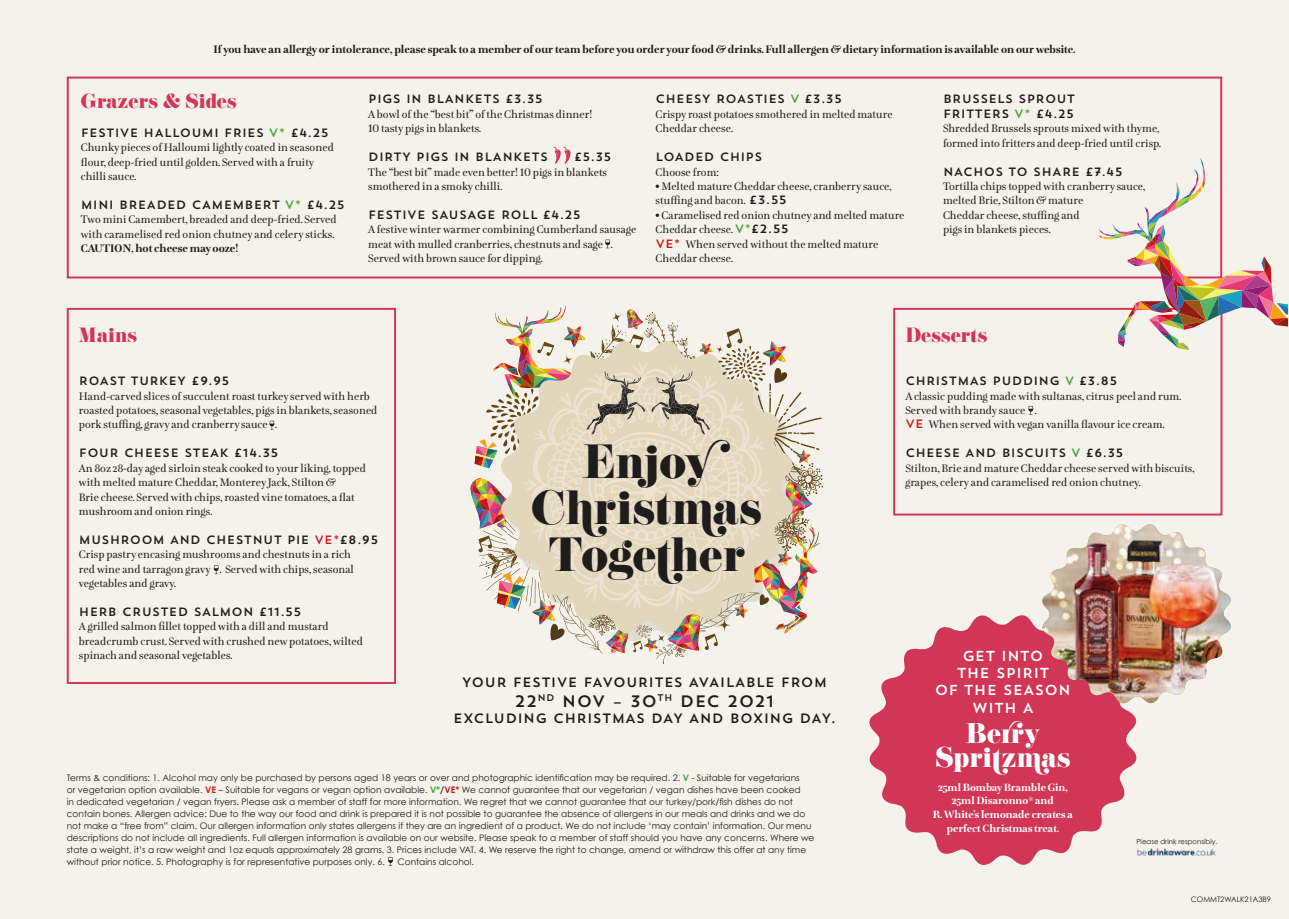
<style>
.page{position:relative;width:1289px;height:919px;background:#fff}
.page>*{position:absolute;margin:0;border:0;box-sizing:border-box;transform-origin:0 0}
.t1{font:42px/46.5px "Eloquent JF Pro";color:#1d1d1b;text-align:center}
.t2{font:24.9px/24px "Eloquent JF Pro";color:#fff;text-align:center}
.t3{font:18px "Eloquent JF Pro";color:#d13657}
.t4{font:16.5px "Trend Sans One";letter-spacing:.01em;color:#1d1d1b}
.t5{font:14.4px/17.2px "Trend Sans One";color:#fff;text-align:center}
.t6{font:13.5px "Trend Sans One";letter-spacing:.01em;color:#1d1d1b}
.t7{font:12px/14.4px "Lavigne Display";color:#1d1d1b}
.t8{font:12px/14.4px "Trend Sans One";letter-spacing:.01em;color:#1d1d1b}
.t9{font:700 12px "Lavigne Display";color:#1d1d1b}
.t10{font:700 11.55px/13.8px "Lavigne Display";color:#fff;text-align:center}
.t11{font:9px/12px "Century Gothic";color:#1d1d1b}
.t12{font:7.5px "Century Gothic";color:#1d1d1b}
.t13{font:7.05px "Century Gothic";color:#1d1d1b}
.s1{color:#3fa535}
.s2{font-weight:700}
.s3{font-family:"Trend Sans One"}
.s4{font-family:"Trend Sans One";color:#3fa535}
.s5{font-family:"Trend Sans One";color:#cd171a}
.s6{color:#cd171a}
.s7{font-weight:700;color:#3fa535}
.s8{font-weight:700;color:#cd171a}
</style>
<div class="page">
<div style="left:0;top:0;width:1288px;height:918px;background:#f5f1eb"></div>
<svg style="left:470px;top:306px;width:353px;height:357px"></svg>
<div style="left:67px;top:77px;width:1155px;height:201px;border:2px solid #d13657"></div>
<div style="left:67px;top:308px;width:329px;height:376px;border:2px solid #d13657"></div>
<div style="left:893px;top:308px;width:329px;height:207px;border:2px solid #d13657"></div>
<svg style="left:1028px;top:406px;width:5px;height:8px"></svg>
<svg style="left:1099px;top:158px;width:188px;height:192px"></svg>
<svg style="left:869px;top:615px;width:268px;height:250px;fill:#d13657"></svg>
<img style="left:1041px;top:524px;width:190px;height:179px">
<svg style="left:388px;top:857px;width:5px;height:8px"></svg>
<svg style="left:214px;top:565px;width:5px;height:9px"></svg>
<svg style="left:553px;top:147px;width:17px;height:17px"></svg>
<svg style="left:269px;top:421px;width:5px;height:8px"></svg>
<svg style="left:605px;top:239px;width:5px;height:9px"></svg>
<img style="left:1133px;top:844px;width:83px;height:15px">
<p class="t9" style="left:213px;top:43px;width:863px">If you have an allergy or intolerance, please speak to a member of our team before you order your food &amp; drinks. Full allergen &amp; dietary information is available on our website.</p>
<h3 class="t3" style="left:81px;top:91px;width:157px">Grazers &amp; Sides</h3>
<p class="t8" style="left:81px;top:125px;width:249px">FESTIVE HALLOUMI FRIES <span class="s1">V*</span> £4.25</p>
<p class="t7" style="left:81px;top:141px;width:255px">Chunky pieces of Halloumi lightly coated in seasoned flour, deep-fried until golden. Served with a fruity chilli sauce.</p>
<p class="t8" style="left:81px;top:197px;width:265px">MINI BREADED CAMEMBERT <span class="s1">V*</span> £4.25</p>
<p class="t7" style="left:81px;top:213px;width:257px">Two mini Camembert, breaded and deep-fried. Served with caramelised red onion chutney and celery sticks.<br><span class="s2">CAUTION</span>, <span class="s2">hot cheese may ooze!</span></p>
<p class="t8" style="left:368px;top:92px;width:176px">PIGS IN BLANKETS £3.35</p>
<p class="t7" style="left:368px;top:107px;width:226px">A bowl of the “best bit” of the Christmas dinner!<br>10 tasty pigs in blankets.</p>
<p class="t8" style="left:368px;top:149px;width:181px">DIRTY PIGS IN BLANKETS</p>
<p class="t8" style="left:574px;top:149px;width:39px">£5.35</p>
<p class="t7" style="left:368px;top:165px;width:240px">The “best bit” made even better! 10 pigs in blankets smothered in a smoky chilli.</p>
<p class="t8" style="left:368px;top:207px;width:214px">FESTIVE SAUSAGE ROLL £4.25</p>
<p class="t7" style="left:368px;top:222px;width:269px">A festive winter warmer combining Cumberland sausage meat with mulled cranberries, chestnuts and sage .<br>Served with brown sauce for dipping.</p>
<p class="t8" style="left:655px;top:92px;width:188px">CHEESY ROASTIES <span class="s1">V</span> £3.35</p>
<p class="t7" style="left:655px;top:107px;width:238px">Crispy roast potatoes smothered in melted mature<br>Cheddar cheese.</p>
<p class="t8" style="left:655px;top:149px;width:108px">LOADED CHIPS</p>
<p class="t7" style="left:655px;top:165px;width:64px">Choose from:</p>
<p class="t7" style="left:655px;top:179px;width:237px">• Melted mature Cheddar cheese, cranberry sauce, stuffing and bacon. <span class="s3">£3.55</span></p>
<p class="t7" style="left:655px;top:208px;width:250px">• Caramelised red onion chutney and melted mature Cheddar cheese. <span class="s4">V*</span><span class="s3">£2.55<br></span><span class="s5">Ve*</span> When served without the melted mature Cheddar cheese.</p>
<p class="t8" style="left:943px;top:92px;width:134px">BRUSSELS SPROUT<br>FRITTERS <span class="s1">V*</span> £4.25</p>
<p class="t7" style="left:943px;top:121px;width:219px">Shredded Brussels sprouts mixed with thyme, formed into fritters and deep-fried until crisp.</p>
<p class="t8" style="left:943px;top:164px;width:181px">NACHOS TO SHARE £7.45</p>
<p class="t7" style="left:943px;top:179px;width:204px">Tortilla chips topped with cranberry sauce, melted Brie, Stilton &amp; mature<br>Cheddar cheese, stuffing and<br>pigs in blankets pieces.</p>
<h3 class="t3" style="left:79px;top:325px;width:60px">Mains</h3>
<p class="t8" style="left:79px;top:373px;width:152px">ROAST TURKEY £9.95</p>
<p class="t7" style="left:79px;top:389px;width:300px">Hand-carved slices of succulent roast turkey served with herb roasted potatoes, seasonal vegetables, pigs in blankets, seasoned pork stuffing, gravy and cranberry sauce .</p>
<p class="t8" style="left:79px;top:445px;width:201px">FOUR CHEESE STEAK £14.35</p>
<p class="t7" style="left:79px;top:461px;width:288px">An 8oz 28-day aged sirloin steak cooked to your liking, topped with melted mature Cheddar, Monterey Jack, Stilton &amp;<br>Brie cheese. Served with chips, roasted vine tomatoes, a flat mushroom and onion rings.</p>
<p class="t8" style="left:79px;top:532px;width:301px">MUSHROOM AND CHESTNUT PIE <span class="s6">VE*</span>£8.95</p>
<p class="t7" style="left:79px;top:547px;width:276px">Crisp pastry encasing mushrooms and chestnuts in a rich red wine and tarragon gravy . Served with chips, seasonal vegetables and gravy.</p>
<p class="t8" style="left:79px;top:604px;width:224px">HERB CRUSTED SALMON £11.55</p>
<p class="t7" style="left:79px;top:619px;width:285px">A grilled salmon fillet topped with a dill and mustard breadcrumb crust. Served with crushed new potatoes, wilted spinach and seasonal vegetables.</p>
<h1 class="t1" style="left:531px;top:440px;width:232px">Enjoy<br>Christmas<br>Together</h1>
<p class="t6" style="left:462px;top:673px;width:367px">YOUR FESTIVE FAVOURITES AVAILABLE FROM</p>
<h3 class="t4" style="left:514px;top:690px;width:261px">22<sup>ND</sup> NOV – 30<sup>TH</sup> DEC 2021</h3>
<p class="t6" style="left:453px;top:709px;width:384px">EXCLUDING CHRISTMAS DAY AND BOXING DAY.</p>
<p class="t11" style="left:67px;top:771px;width:749px">Terms &amp; conditions: 1. Alcohol may only be purchased by persons aged 18 years or over and photographic identification may be required. 2. <span class="s7">V</span> - Suitable for vegetarians<br>or vegetarian option available. <span class="s8">VE</span> – Suitable for vegans or vegan option available. <span class="s7">V*</span><span class="s2">/</span><span class="s8">VE*</span> We cannot guarantee that our vegetarian / vegan dishes have been cooked<br>in dedicated vegetarian / vegan fryers. Please ask a member of staff for more information. We regret that we cannot guarantee that our turkey/pork/fish dishes do not contain bones. Allergen advice: Due to the way our food and drink is prepared it is not possible to guarantee the absence of allergens in our meals and drinks and we do not make a “free from” claim. Our allergen information only states allergens if they are an ingredient of a product. We do not include ‘may contain’ information. Our menu descriptions do not include all ingredients. Full allergen information is available on our website. Please speak to a member of staff should you have any concerns. Where we state a weight, it’s a raw weight and 1oz equals approximately 28 grams. 3. Prices include VAT. 4. We reserve the right to change, amend or withdraw this offer at any time without prior notice. 5. Photography is for representative purposes only. 6.</p>
<p class="t11" style="left:397px;top:855px;width:78px">Contains alcohol.</p>
<h3 class="t3" style="left:905px;top:325px;width:83px">Desserts</h3>
<p class="t8" style="left:905px;top:373px;width:213px">CHRISTMAS PUDDING <span class="s1">V</span> £3.85</p>
<p class="t7" style="left:905px;top:389px;width:277px">A classic pudding made with sultanas, citrus peel and rum.<br>Served with brandy sauce .<br><span class="s5">Ve</span> When served with vegan vanilla flavour ice cream.</p>
<p class="t8" style="left:905px;top:445px;width:220px">CHEESE AND BISCUITS <span class="s1">V</span> £6.35</p>
<p class="t7" style="left:905px;top:461px;width:291px">Stilton, Brie and mature Cheddar cheese served with biscuits, grapes, celery and caramelised red onion chutney.</p>
<p class="t5" style="left:934px;top:646px;width:137px">GET INTO<br>THE SPIRIT<br>OF THE SEASON<br>WITH A</p>
<h2 class="t2" style="left:935px;top:722px;width:137px">Berry<br>Spritzmas</h2>
<p class="t10" style="left:932px;top:780px;width:142px">25ml Bombay Bramble Gin,<br>25ml Disaronno<sup>®</sup> and<br>R. White's lemonade creates a perfect Christmas treat.</p>
<p class="t13" style="left:1136px;top:837px;width:82px">Please drink responsibly.</p>
<p class="t12" style="left:1190px;top:894px;width:82px">COMMT2WALK21A3B9</p>
</div>
